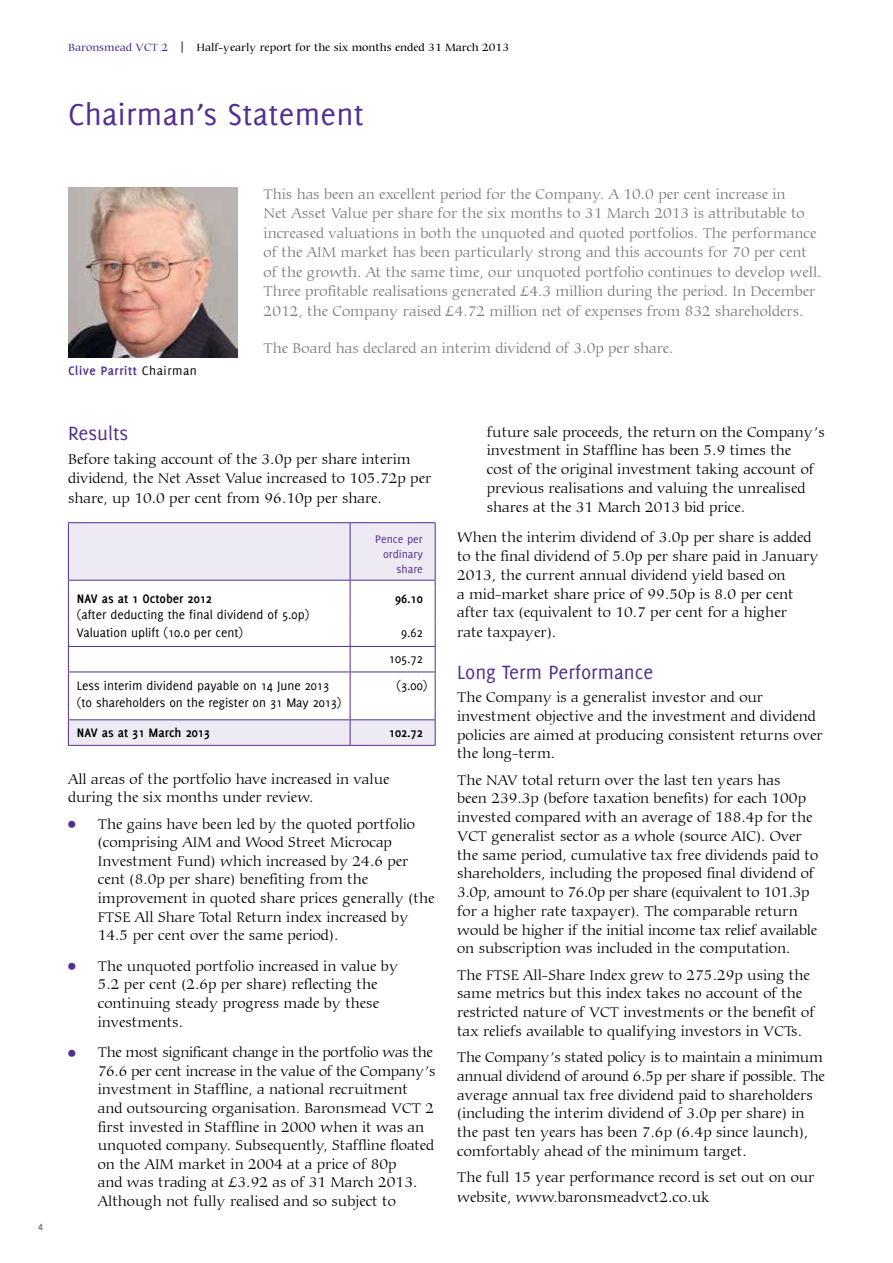
<style>
.page{position:relative;width:893px;height:1263px;background:#fff}
.page>*{position:absolute;margin:0;border:0;box-sizing:border-box;transform-origin:0 0}
.t1{font:33px "Delicious";letter-spacing:.01em;color:#522e91}
.t2{font:21px "Delicious";color:#522e91}
.t3{font:300 15px/18.8px "Carmina BT";color:#000}
.t4{font:300 15px/19.5px "Carmina BT";color:#797a7d}
.t5{font:13.5px/25.8px "Delicious";color:#000;text-align:right}
.t6{font:700 13.5px "Delicious";color:#000}
.t7{font:700 13.5px "Delicious";letter-spacing:.04em;color:#522e91}
.t8{font:12px/15px "Delicious";color:#522e91;text-align:right}
.t9{font:500 11.25px "Carmina BT";color:#000}
.t10{font:700 10.5px "Delicious";color:#797a7d}
.s1{color:#522e91}
.s2{font-weight:400;color:#000}
.s3{font-family:"Delicious";font-weight:800;font-size:18px;color:#522e91}
</style>
<div class="page">
<svg style="left:69px;top:523px;width:366px;height:222px"></svg>
<hr style="left:68px;top:589px;width:1px;height:34px;background:#522e91">
<svg style="left:68px;top:623px;width:1px;height:48px"></svg>
<hr style="left:68px;top:672px;width:1px;height:39px;background:#522e91">
<hr style="left:68px;top:522px;width:282px;height:1px;background:#522e91">
<hr style="left:68px;top:523px;width:1px;height:57px;background:#522e91">
<hr style="left:68px;top:580px;width:282px;height:1px;background:#522e91">
<hr style="left:350px;top:580px;width:86px;height:1px;background:#522e91">
<hr style="left:350px;top:522px;width:86px;height:1px;background:#522e91">
<hr style="left:435px;top:523px;width:1px;height:57px;background:#522e91">
<hr style="left:435px;top:589px;width:1px;height:34px;background:#522e91">
<svg style="left:435px;top:623px;width:1px;height:48px"></svg>
<hr style="left:435px;top:672px;width:1px;height:39px;background:#522e91">
<hr style="left:68px;top:719px;width:282px;height:1px;background:#522e91">
<svg style="left:68px;top:711px;width:1px;height:34px"></svg>
<hr style="left:350px;top:719px;width:86px;height:1px;background:#522e91">
<svg style="left:435px;top:711px;width:1px;height:34px"></svg>
<hr style="left:68px;top:745px;width:282px;height:1px;background:#522e91">
<hr style="left:350px;top:745px;width:86px;height:1px;background:#522e91">
<hr style="left:350px;top:523px;width:1px;height:57px;background:#522e91">
<hr style="left:350px;top:589px;width:1px;height:34px;background:#522e91">
<svg style="left:350px;top:623px;width:1px;height:48px"></svg>
<hr style="left:350px;top:672px;width:1px;height:39px;background:#522e91">
<svg style="left:350px;top:711px;width:1px;height:34px"></svg>
<hr style="left:68px;top:646px;width:282px;height:1px;background:#522e91">
<hr style="left:350px;top:646px;width:86px;height:1px;background:#522e91">
<hr style="left:68px;top:671px;width:282px;height:1px;background:#522e91">
<hr style="left:350px;top:671px;width:86px;height:1px;background:#522e91">
<img style="left:68px;top:187px;width:170px;height:170px">
<p class="t9" style="left:68px;top:41px;width:442px"><span class="s1">Baronsmead VCT 2</span> | Half-yearly report for the six months ended 31 March 2013</p>
<h1 class="t1" style="left:68px;top:96px;width:298px">Chairman’s Statement</h1>
<p class="t10" style="left:38px;top:1219px;width:6px">4</p>
<p class="t7" style="left:68px;top:363px;width:130px">Clive Parritt <span class="s2">Chairman</span></p>
<p class="t4" style="left:264px;top:184px;width:559px">This has been an excellent period for the Company. A 10.0 per cent increase in<br>Net Asset Value per share for the six months to 31 March 2013 is attributable to increased valuations in both the unquoted and quoted portfolios. The performance of the AIM market has been particularly strong and this accounts for 70 per cent of the growth. At the same time, our unquoted portfolio continues to develop well.<br>Three profitable realisations generated £4.3 million during the period. In December 2012, the Company raised £4.72 million net of expenses from 832 shareholders.</p>
<p class="t4" style="left:264px;top:339px;width:411px">The Board has declared an interim dividend of 3.0p per share.</p>
<h2 class="t2" style="left:68px;top:421px;width:62px">Results</h2>
<p class="t3" style="left:68px;top:449px;width:365px;line-height:19.5px">Before taking account of the 3.0p per share interim dividend, the Net Asset Value increased to 105.72p per share, up 10.0 per cent from 96.10p per share.</p>
<p class="t8" style="left:375px;top:531px;width:49px">Pence per ordinary share</p>
<p class="t6" style="left:77px;top:590px;width:137px">NAV as at 1 October 2012</p>
<p class="t5" style="left:77px;top:601px;width:234px">(after deducting the final dividend of 5.0p)</p>
<p class="t6" style="left:395px;top:590px;width:29px">96.10</p>
<p class="t5" style="left:77px;top:620px;width:168px">Valuation uplift (10.0 per cent)</p>
<p class="t5" style="left:389px;top:620px;width:35px">9.62<br>105.72</p>
<p class="t5" style="left:77px;top:677px;width:266px;line-height:16.5px;text-align:left">Less interim dividend payable on 14 June 2013 (to shareholders on the register on 31 May 2013)</p>
<p class="t5" style="left:397px;top:673px;width:32px">(3.00)</p>
<p class="t6" style="left:77px;top:725px;width:135px">NAV as at 31 March 2013</p>
<p class="t6" style="left:389px;top:725px;width:35px">102.72</p>
<p class="t3" style="left:68px;top:770px;width:323px">All areas of the portfolio have increased in value during the six months under review.</p>
<p class="t3" style="left:98px;top:815px;width:338px;text-indent:-30px"><span class="s3">•</span> The gains have been led by the quoted portfolio (comprising AIM and Wood Street Microcap Investment Fund) which increased by 24.6 per cent (8.0p per share) benefiting from the improvement in quoted share prices generally (the FTSE All Share Total Return index increased by 14.5 per cent over the same period).</p>
<p class="t3" style="left:98px;top:957px;width:302px;text-indent:-30px"><span class="s3">•</span> The unquoted portfolio increased in value by 5.2 per cent (2.6p per share) reflecting the continuing steady progress made by these investments.</p>
<p class="t3" style="left:98px;top:1043px;width:339px;text-indent:-30px"><span class="s3">•</span> The most significant change in the portfolio was the 76.6 per cent increase in the value of the Company’s investment in Staffline, a national recruitment and outsourcing organisation. Baronsmead VCT 2 first invested in Staffline in 2000 when it was an unquoted company. Subsequently, Staffline floated on the AIM market in 2004 at a price of 80p<br>and was trading at £3.92 as of 31 March 2013.<br>Although not fully realised and so subject to</p>
<p class="t3" style="left:487px;top:423px;width:339px">future sale proceeds, the return on the Company’s investment in Staffline has been 5.9 times the<br>cost of the original investment taking account of previous realisations and valuing the unrealised shares at the 31 March 2013 bid price.</p>
<p class="t3" style="left:457px;top:528px;width:363px">When the interim dividend of 3.0p per share is added to the final dividend of 5.0p per share paid in January 2013, the current annual dividend yield based on<br>a mid-market share price of 99.50p is 8.0 per cent after tax (equivalent to 10.7 per cent for a higher<br>rate taxpayer).</p>
<h2 class="t2" style="left:457px;top:660px;width:198px">Long Term Performance</h2>
<p class="t3" style="left:457px;top:688px;width:367px">The Company is a generalist investor and our investment objective and the investment and dividend policies are aimed at producing consistent returns over the long-term.</p>
<p class="t3" style="left:457px;top:771px;width:363px">The NAV total return over the last ten years has<br>been 239.3p (before taxation benefits) for each 100p invested compared with an average of 188.4p for the VCT generalist sector as a whole (source AIC). Over the same period, cumulative tax free dividends paid to shareholders, including the proposed final dividend of 3.0p, amount to 76.0p per share (equivalent to 101.3p for a higher rate taxpayer). The comparable return would be higher if the initial income tax relief available on subscription was included in the computation.</p>
<p class="t3" style="left:457px;top:966px;width:359px">The FTSE All-Share Index grew to 275.29p using the same metrics but this index takes no account of the restricted nature of VCT investments or the benefit of tax reliefs available to qualifying investors in VCTs.</p>
<p class="t3" style="left:457px;top:1048px;width:369px">The Company’s stated policy is to maintain a minimum annual dividend of around 6.5p per share if possible. The average annual tax free dividend paid to shareholders (including the interim dividend of 3.0p per share) in the past ten years has been 7.6p (6.4p since launch), comfortably ahead of the minimum target.</p>
<p class="t3" style="left:457px;top:1168px;width:359px;line-height:19.5px">The full 15 year performance record is set out on our website, www.baronsmeadvct2.co.uk</p>
</div>
